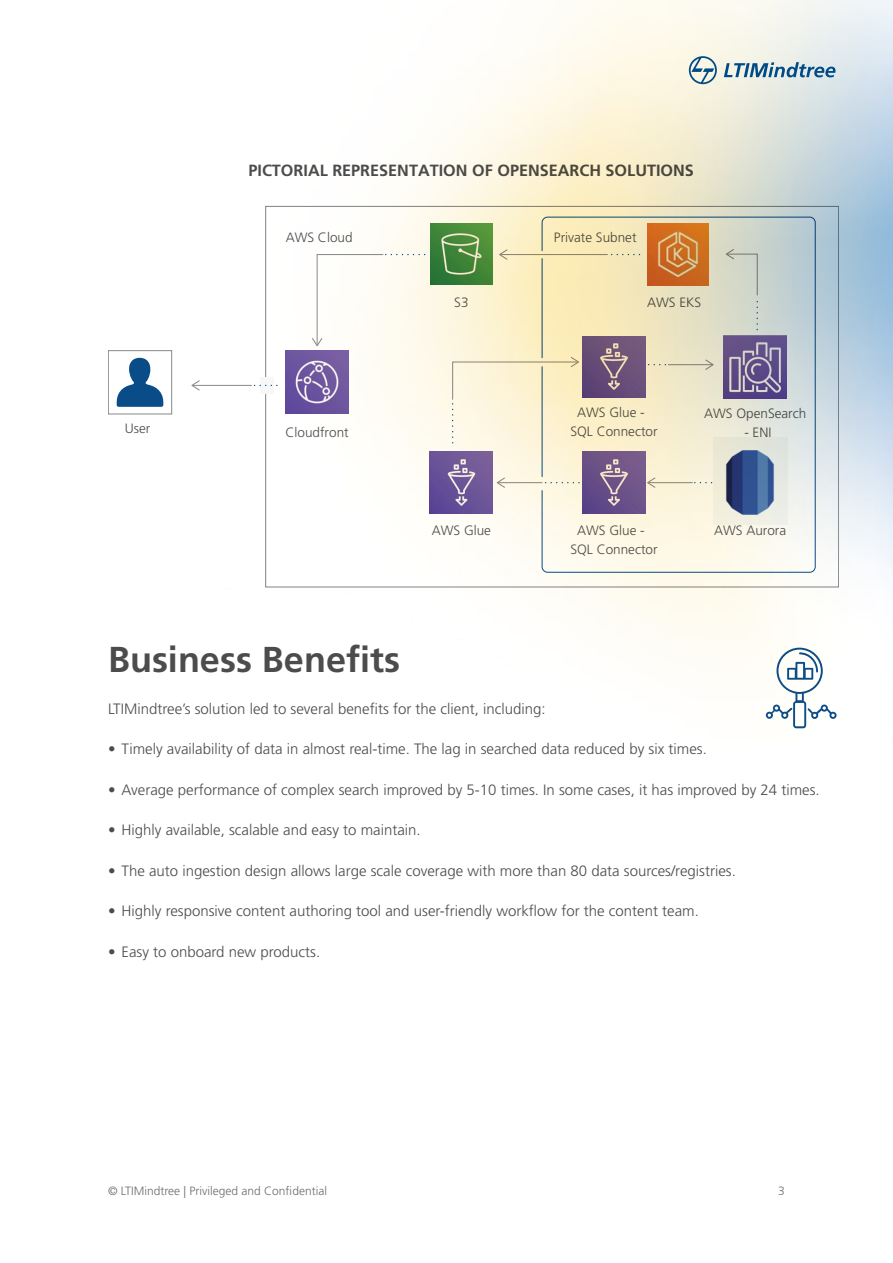
<style>
.page{position:relative;width:893px;height:1263px;background:#fff}
.page>*{position:absolute;margin:0;border:0;box-sizing:border-box;transform-origin:0 0}
.t1{font:700 36px "Frutiger LT Pro";color:#4d4c4c}
.t2{font:700 16.2px "Frutiger LT Pro";color:#4c4c4c}
.t3{font:300 15px "Frutiger LT Pro";color:#4d4c4c}
.t4{font:300 13.5px/18.9px "Frutiger LT Pro";color:#4c4c4c;text-align:center}
.t5{font:300 12px "Frutiger LT Pro";color:#6c6d70}
</style>
<div class="page">
<img style="left:108px;top:0;width:785px;height:729px">
<svg style="left:689px;top:56px;width:28px;height:28px"></svg>
<svg style="left:724px;top:62px;width:111px;height:15px;background:#8cacc0"></svg>
<svg style="left:766px;top:648px;width:70px;height:80px"></svg>
<div style="left:108px;top:350px;width:64px;height:64px;border:1px solid #8a898a"></div>
<img style="left:431px;top:223px;width:61px;height:62px">
<img style="left:286px;top:351px;width:63px;height:63px">
<img style="left:647px;top:223px;width:62px;height:63px">
<img style="left:430px;top:452px;width:63px;height:61px">
<img style="left:583px;top:452px;width:62px;height:61px">
<img style="left:583px;top:336px;width:62px;height:61px">
<img style="left:724px;top:336px;width:63px;height:62px">
<svg style="left:116px;top:358px;width:48px;height:49px"></svg>
<hr style="left:193px;top:385px;width:58px;height:1px;background:#8a898a">
<svg style="left:191px;top:380px;width:9px;height:10px"></svg>
<div style="left:260px;top:377px;width:13px;height:17px;background:#f6f8f8"></div>
<hr style="left:648px;top:482px;width:44px;height:1px;background:#8a898a">
<svg style="left:647px;top:477px;width:8px;height:11px"></svg>
<svg style="left:545px;top:482px;width:34px;height:1px"></svg>
<svg style="left:694px;top:482px;width:19px;height:1px"></svg>
<svg style="left:646px;top:364px;width:19px;height:1px"></svg>
<svg style="left:609px;top:254px;width:31px;height:1px"></svg>
<svg style="left:312px;top:254px;width:113px;height:92px"></svg>
<hr style="left:668px;top:364px;width:44px;height:1px;background:#8a898a">
<svg style="left:705px;top:359px;width:9px;height:11px"></svg>
<hr style="left:500px;top:254px;width:107px;height:1px;background:#8a898a">
<svg style="left:499px;top:249px;width:8px;height:11px"></svg>
<hr style="left:498px;top:482px;width:44px;height:1px;background:#8a898a">
<svg style="left:497px;top:477px;width:8px;height:11px"></svg>
<svg style="left:452px;top:357px;width:127px;height:90px;background:#f9f0d3"></svg>
<svg style="left:726px;top:249px;width:32px;height:81px;background:#ced3c6"></svg>
<svg style="left:255px;top:385px;width:24px;height:1px"></svg>
<div style="left:542px;top:217px;width:273px;height:356px;border:1px solid #094c87;border-radius:6px"></div>
<hr style="left:542px;top:259px;width:1px;height:99px;background:#094c87">
<hr style="left:542px;top:367px;width:1px;height:110px;background:#094c87">
<img style="left:713px;top:438px;width:74px;height:87px">
<p class="t2" style="left:248px;top:161px;width:447px">PICTORIAL REPRESENTATION OF OPENSEARCH SOLUTIONS</p>
<p class="t4" style="left:286px;top:228px;width:68px">AWS Cloud</p>
<p class="t4" style="left:554px;top:228px;width:84px">Private Subnet</p>
<p class="t4" style="left:125px;top:419px;width:27px">User</p>
<p class="t4" style="left:286px;top:423px;width:65px">Cloudfront</p>
<p class="t4" style="left:454px;top:293px;width:16px">S3</p>
<p class="t4" style="left:647px;top:293px;width:56px">AWS EKS</p>
<p class="t4" style="left:570px;top:403px;width:89px">AWS Glue -<br>SQL Connector</p>
<p class="t4" style="left:432px;top:521px;width:61px">AWS Glue</p>
<p class="t4" style="left:570px;top:521px;width:89px">AWS Glue -<br>SQL Connector</p>
<p class="t4" style="left:704px;top:404px;width:104px">AWS OpenSearch</p>
<p class="t4" style="left:744px;top:423px;width:29px">- ENI</p>
<p class="t4" style="left:714px;top:521px;width:74px">AWS Aurora</p>
<p class="t1" style="left:108px;top:638px;width:293px">Business Benefits</p>
<p class="t3" style="left:108px;top:700px;width:439px">LTIMindtree’s solution led to several benefits for the client, including:</p>
<p class="t3" style="left:108px;top:740px;width:600px">• Timely availability of data in almost real-time. The lag in searched data reduced by six times.</p>
<p class="t3" style="left:108px;top:781px;width:713px">• Average performance of complex search improved by 5-10 times. In some cases, it has improved by 24 times.</p>
<p class="t3" style="left:108px;top:821px;width:314px">• Highly available, scalable and easy to maintain.</p>
<p class="t3" style="left:108px;top:862px;width:629px">• The auto ingestion design allows large scale coverage with more than 80 data sources/registries.</p>
<p class="t3" style="left:108px;top:902px;width:592px">• Highly responsive content authoring tool and user-friendly workflow for the content team.</p>
<p class="t3" style="left:108px;top:943px;width:214px">• Easy to onboard new products.</p>
<p class="t5" style="left:108px;top:1184px;width:220px">© LTIMindtree | Privileged and Confidential</p>
<p class="t5" style="left:778px;top:1184px;width:8px">3</p>
</div>
